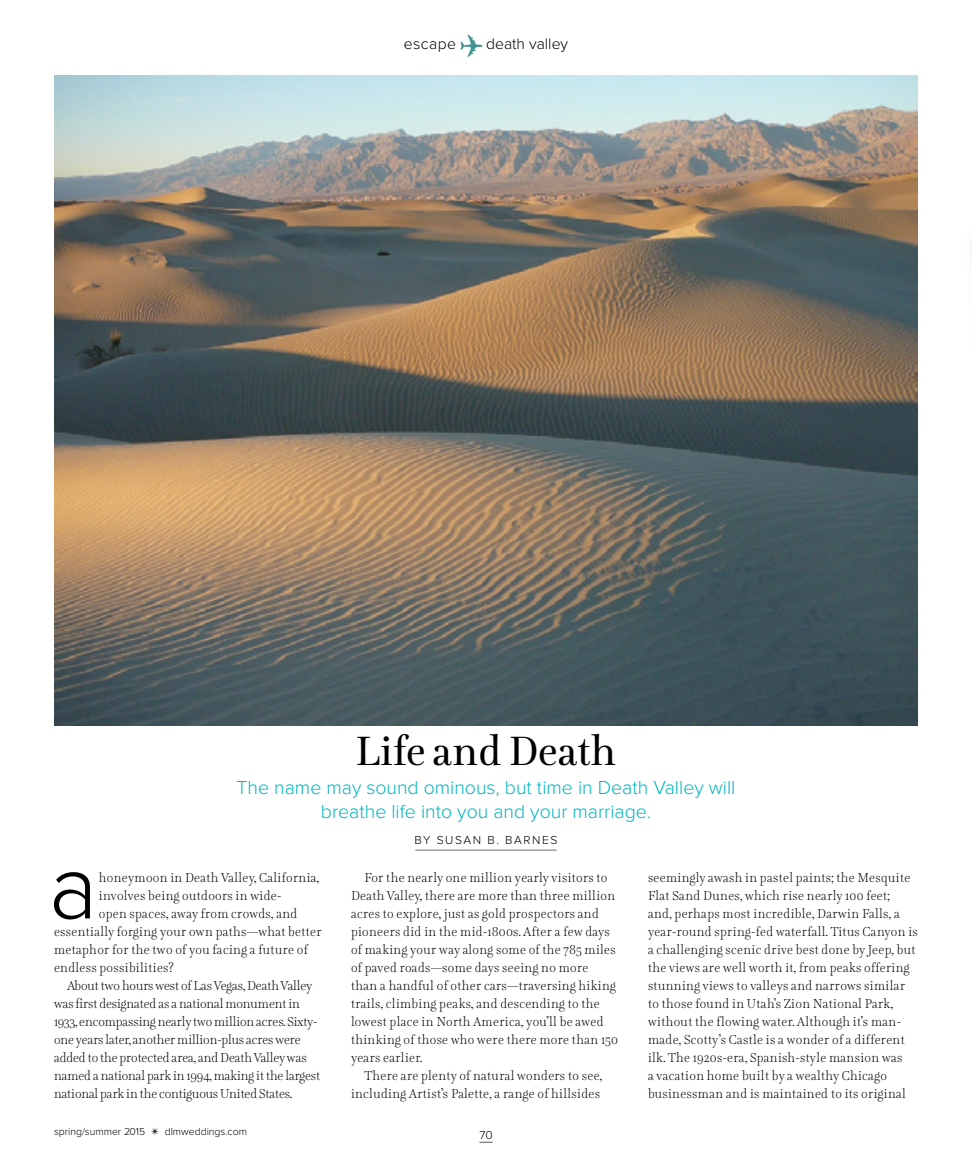
<style>
.page{position:relative;width:972px;height:1175px;background:#fff}
.page>*{position:absolute;margin:0;border:0;box-sizing:border-box;transform-origin:0 0}
.t1{font:300 93.3px "Proxima Nova";color:#000}
.t2{font:45px "Lavigne Display";color:#000}
.t3{font:300 19.5px/24px "Proxima Nova";color:#00b6bd;text-align:center}
.t4{font:300 15.75px "Proxima Nova";color:#000}
.t5{font:300 14.25px/18px "Lavigne Display";letter-spacing:.02em;color:#000}
.t6{font:300 14.25px "Lavigne Display";letter-spacing:-.01em;color:#000}
.t7{font:300 12px "Proxima Nova";letter-spacing:.13em;color:#000}
.t8{font:300 10.5px "Proxima Nova";color:#000}
</style>
<div class="page">
<img style="left:54px;top:76px;width:864px;height:649px">
<svg style="left:479px;top:1141px;width:14px;height:1px"></svg>
<svg style="left:460px;top:35px;width:23px;height:22px"></svg>
<hr style="left:415px;top:849px;width:142px;height:1px;background:#6d6e71">
<p class="t4" style="left:404px;top:35px;width:54px">escape</p>
<p class="t4" style="left:486px;top:35px;width:84px">death valley</p>
<h2 class="t2" style="left:355px;top:726px;width:263px">Life and Death</h2>
<h3 class="t3" style="left:237px;top:775px;width:500px">The name may sound ominous, but time in Death Valley will breathe life into you and your marriage.</h3>
<p class="t7" style="left:415px;top:833px;width:144px">By susan b. barnes</p>
<h1 class="t1" style="left:49px;top:833px;width:50px">a</h1>
<p class="t5" style="left:99px;top:869px;width:222px">honeymoon in Death Valley, California,</p>
<p class="t5" style="left:99px;top:887px;width:184px">involves being outdoors in wide-</p>
<p class="t5" style="left:99px;top:905px;width:200px">open spaces, away from crowds, and</p>
<p class="t5" style="left:54px;top:923px;width:269px">essentially forging your own paths—what better</p>
<p class="t5" style="left:54px;top:941px;width:255px">metaphor for the two of you facing a future of</p>
<p class="t5" style="left:54px;top:959px;width:121px">endless possibilities?</p>
<p class="t6" style="left:67px;top:978px;width:246px">About two hours west of Las Vegas, Death Valley</p>
<p class="t6" style="left:54px;top:996px;width:248px">was first designated as a national monument in</p>
<p class="t6" style="left:54px;top:1014px;width:265px">1933, encompassing nearly two million acres. Sixty-</p>
<p class="t6" style="left:54px;top:1032px;width:248px">one years later, another million-plus acres were</p>
<p class="t6" style="left:54px;top:1050px;width:254px">added to the protected area, and Death Valley was</p>
<p class="t6" style="left:54px;top:1068px;width:268px">named a national park in 1994, making it the largest</p>
<p class="t6" style="left:54px;top:1086px;width:240px">national park in the contiguous United States.</p>
<p class="t5" style="left:351px;top:869px;width:269px;text-indent:13px">For the nearly one million yearly visitors to Death Valley, there are more than three million acres to explore, just as gold prospectors and pioneers did in the mid-1800s. After a few days of making your way along some of the 785 miles of paved roads—some days seeing no more than a handful of other cars—traversing hiking trails, climbing peaks, and descending to the lowest place in North America, you’ll be awed thinking of those who were there more than 150 years earlier.</p>
<p class="t5" style="left:351px;top:1067px;width:253px;text-align:right">There are plenty of natural wonders to see, including Artist’s Palette, a range of hillsides</p>
<p class="t8" style="left:54px;top:1125px;width:93px">spring/summer 2015</p>
<p class="t8" style="left:165px;top:1125px;width:84px">dlmweddings.com</p>
<p class="t7" style="left:479px;top:1127px;width:15px">70</p>
<p class="t5" style="left:648px;top:869px;width:271px">seemingly awash in pastel paints; the Mesquite Flat Sand Dunes, which rise nearly 100 feet;<br>and, perhaps most incredible, Darwin Falls, a year-round spring-fed waterfall. Titus Canyon is a challenging scenic drive best done by Jeep, but the views are well worth it, from peaks offering stunning views to valleys and narrows similar to those found in Utah’s Zion National Park, without the flowing water. Although it’s man&shy;made, Scotty’s Castle is a wonder of a different ilk. The 1920s-era, Spanish-style mansion was<br>a vacation home built by a wealthy Chicago businessman and is maintained to its original</p>
</div>
